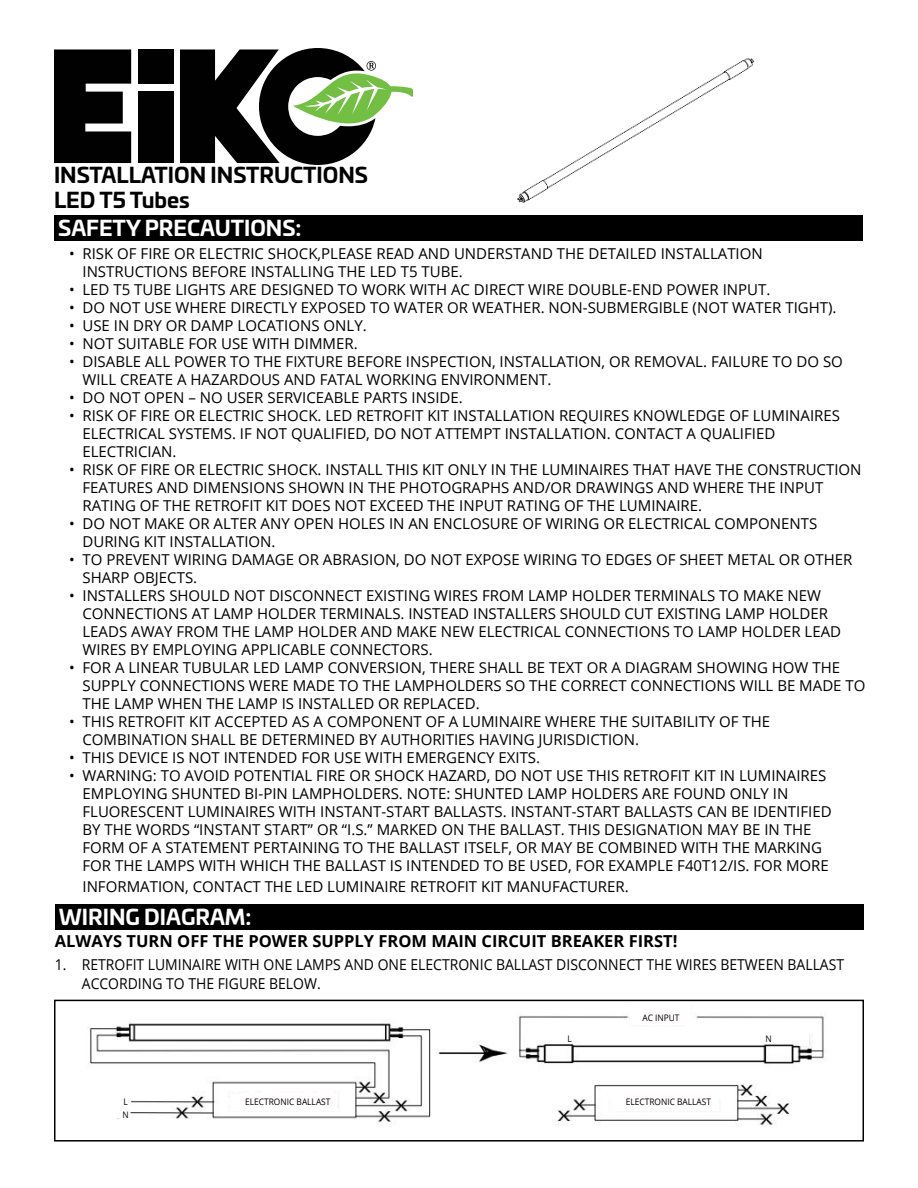
<style>
.page{position:relative;width:918px;height:1188px;background:#fff}
.page>*{position:absolute;margin:0;border:0;box-sizing:border-box;transform-origin:0 0}
.t1{font:700 21px/25.2px "Univia Pro";color:#000}
.t2{font:700 21px "Univia Pro";color:#fff}
.t3{font:700 16.5px "Open Sans";color:#000}
.t4{font:15px/18px "Open Sans";color:#000}
.t5{font:15px/19.8px "Open Sans";color:#000;scale:.93 1}
.t6{font:9px "Open Sans";color:#000;scale:.93 1}
</style>
<div class="page">
<img style="left:90px;top:1013px;width:737px;height:112px">
<div style="left:231px;top:1094px;width:106px;height:16px;background:#fff"></div>
<div style="left:613px;top:1094px;width:105px;height:16px;background:#fff"></div>
<div style="left:114px;top:1089px;width:15px;height:29px;background:#fff"></div>
<div style="left:630px;top:1006px;width:60px;height:19px;background:#fff"></div>
<div style="left:525px;top:1032px;width:11px;height:15px;background:#fff"></div>
<div style="left:799px;top:1033px;width:10px;height:13px;background:#fff"></div>
<div style="left:54px;top:1000px;width:810px;height:142px;border:2px solid #000"></div>
<div style="left:122px;top:1096px;width:8px;height:11px;background:#fffdfe"></div>
<svg style="left:54px;top:49px;width:77px;height:114px;background:#1e1e1e"></svg>
<div style="left:138px;top:49px;width:35px;height:35px;background:#010101"></div>
<div style="left:138px;top:92px;width:35px;height:71px;background:#010101"></div>
<svg style="left:180px;top:48px;width:232px;height:117px"></svg>
<div style="left:54px;top:216px;width:808px;height:25px;background:#000"></div>
<img style="left:517px;top:57px;width:238px;height:146px">
<div style="left:55px;top:904px;width:808px;height:25px;background:#000"></div>
<div style="left:244px;top:1093px;width:88px;height:16px;background:#fffdfe"></div>
<div style="left:624px;top:1093px;width:89px;height:16px;background:#fffdfe"></div>
<div style="left:566px;top:1033px;width:8px;height:11px;background:#fffdfe"></div>
<div style="left:764px;top:1033px;width:9px;height:11px;background:#fffdfe"></div>
<div style="left:122px;top:1109px;width:8px;height:11px;background:#fffdfe"></div>
<h1 class="t1" style="left:54px;top:163px;width:316px">INSTALLATION INSTRUCTIONS<br>LED T5 Tubes</h1>
<p class="t4" style="left:82px;top:246px;width:682px;text-indent:-14px">• RISK OF FIRE OR ELECTRIC SHOCK,PLEASE READ AND UNDERSTAND THE DETAILED INSTALLATION<br>INSTRUCTIONS BEFORE INSTALLING THE LED T5 TUBE.</p>
<p class="t4" style="left:69px;top:282px;width:703px">• LED T5 TUBE LIGHTS ARE DESIGNED TO WORK WITH AC DIRECT WIRE DOUBLE-END POWER INPUT.</p>
<p class="t4" style="left:69px;top:300px;width:769px">• DO NOT USE WHERE DIRECTLY EXPOSED TO WATER OR WEATHER. NON-SUBMERGIBLE (NOT WATER TIGHT).</p>
<p class="t4" style="left:69px;top:318px;width:299px">• USE IN DRY OR DAMP LOCATIONS ONLY.</p>
<p class="t4" style="left:69px;top:336px;width:290px">• NOT SUITABLE FOR USE WITH DIMMER.</p>
<p class="t4" style="left:82px;top:354px;width:762px;text-indent:-14px">• DISABLE ALL POWER TO THE FIXTURE BEFORE INSPECTION, INSTALLATION, OR REMOVAL. FAILURE TO DO SO<br>WILL CREATE A HAZARDOUS AND FATAL WORKING ENVIRONMENT.</p>
<p class="t4" style="left:69px;top:390px;width:395px">• DO NOT OPEN – NO USER SERVICEABLE PARTS INSIDE.</p>
<p class="t4" style="left:82px;top:408px;width:759px;text-indent:-14px">• RISK OF FIRE OR ELECTRIC SHOCK. LED RETROFIT KIT INSTALLATION REQUIRES KNOWLEDGE OF LUMINAIRES<br>ELECTRICAL SYSTEMS. IF NOT QUALIFIED, DO NOT ATTEMPT INSTALLATION. CONTACT A QUALIFIED<br>ELECTRICIAN.</p>
<p class="t4" style="left:82px;top:462px;width:781px;text-indent:-14px">• RISK OF FIRE OR ELECTRIC SHOCK. INSTALL THIS KIT ONLY IN THE LUMINAIRES THAT HAVE THE CONSTRUCTION<br>FEATURES AND DIMENSIONS SHOWN IN THE PHOTOGRAPHS AND/OR DRAWINGS AND WHERE THE INPUT<br>RATING OF THE RETROFIT KIT DOES NOT EXCEED THE INPUT RATING OF THE LUMINAIRE.</p>
<p class="t4" style="left:82px;top:516px;width:736px;text-indent:-14px">• DO NOT MAKE OR ALTER ANY OPEN HOLES IN AN ENCLOSURE OF WIRING OR ELECTRICAL COMPONENTS<br>DURING KIT INSTALLATION.</p>
<p class="t4" style="left:82px;top:552px;width:771px;text-indent:-14px">• TO PREVENT WIRING DAMAGE OR ABRASION, DO NOT EXPOSE WIRING TO EDGES OF SHEET METAL OR OTHER<br>SHARP OBJECTS.</p>
<p class="t4" style="left:82px;top:588px;width:760px;text-indent:-14px">• INSTALLERS SHOULD NOT DISCONNECT EXISTING WIRES FROM LAMP HOLDER TERMINALS TO MAKE NEW CONNECTIONS AT LAMP HOLDER TERMINALS. INSTEAD INSTALLERS SHOULD CUT EXISTING LAMP HOLDER LEADS AWAY FROM THE LAMP HOLDER AND MAKE NEW ELECTRICAL CONNECTIONS TO LAMP HOLDER LEAD WIRES BY EMPLOYING APPLICABLE CONNECTORS.</p>
<p class="t4" style="left:82px;top:660px;width:785px;text-indent:-14px">• FOR A LINEAR TUBULAR LED LAMP CONVERSION, THERE SHALL BE TEXT OR A DIAGRAM SHOWING HOW THE<br>SUPPLY CONNECTIONS WERE MADE TO THE LAMPHOLDERS SO THE CORRECT CONNECTIONS WILL BE MADE TO<br>THE LAMP WHEN THE LAMP IS INSTALLED OR REPLACED.</p>
<p class="t4" style="left:82px;top:714px;width:689px;text-indent:-14px">• THIS RETROFIT KIT ACCEPTED AS A COMPONENT OF A LUMINAIRE WHERE THE SUITABILITY OF THE<br>COMBINATION SHALL BE DETERMINED BY AUTHORITIES HAVING JURISDICTION.</p>
<p class="t4" style="left:69px;top:750px;width:473px">• THIS DEVICE IS NOT INTENDED FOR USE WITH EMERGENCY EXITS.</p>
<p class="t4" style="left:82px;top:768px;width:751px;text-indent:-14px">• WARNING: TO AVOID POTENTIAL FIRE OR SHOCK HAZARD, DO NOT USE THIS RETROFIT KIT IN LUMINAIRES EMPLOYING SHUNTED BI-PIN LAMPHOLDERS. NOTE: SHUNTED LAMP HOLDERS ARE FOUND ONLY IN FLUORESCENT LUMINAIRES WITH INSTANT-START BALLASTS. INSTANT-START BALLASTS CAN BE IDENTIFIED BY THE WORDS “INSTANT START” OR “I.S.” MARKED ON THE BALLAST. THIS DESIGNATION MAY BE IN THE FORM OF A STATEMENT PERTAINING TO THE BALLAST ITSELF, OR MAY BE COMBINED WITH THE MARKING FOR THE LAMPS WITH WHICH THE BALLAST IS INTENDED TO BE USED, FOR EXAMPLE F40T12/IS. FOR MORE</p>
<p class="t4" style="left:82px;top:879px;width:548px">INFORMATION, CONTACT THE LED LUMINAIRE RETROFIT KIT MANUFACTURER.</p>
<h1 class="t2" style="left:59px;top:905px;width:194px">WIRING DIAGRAM:</h1>
<h1 class="t2" style="left:58px;top:217px;width:245px">SAFETY PRECAUTIONS:</h1>
<p class="t3" style="left:55px;top:934px;width:624px">ALWAYS TURN OFF THE POWER SUPPLY FROM MAIN CIRCUIT BREAKER FIRST!</p>
<p class="t5" style="left:82px;top:956px;width:821px;text-indent:-27px">1. RETROFIT LUMINAIRE WITH ONE LAMPS AND ONE ELECTRONIC BALLAST DISCONNECT THE WIRES BETWEEN BALLAST<br>ACCORDING TO THE FIGURE BELOW.</p>
<p class="t6" style="left:642px;top:1014px;width:41px">AC INPUT</p>
<p class="t6" style="left:124px;top:1098px;width:6px">L</p>
<p class="t6" style="left:123px;top:1111px;width:8px">N</p>
<p class="t6" style="left:568px;top:1035px;width:6px">L</p>
<p class="t6" style="left:766px;top:1035px;width:8px">N</p>
<p class="t6" style="left:245px;top:1098px;width:93px">ELECTRONIC BALLAST</p>
<p class="t6" style="left:626px;top:1098px;width:93px">ELECTRONIC BALLAST</p>
</div>
